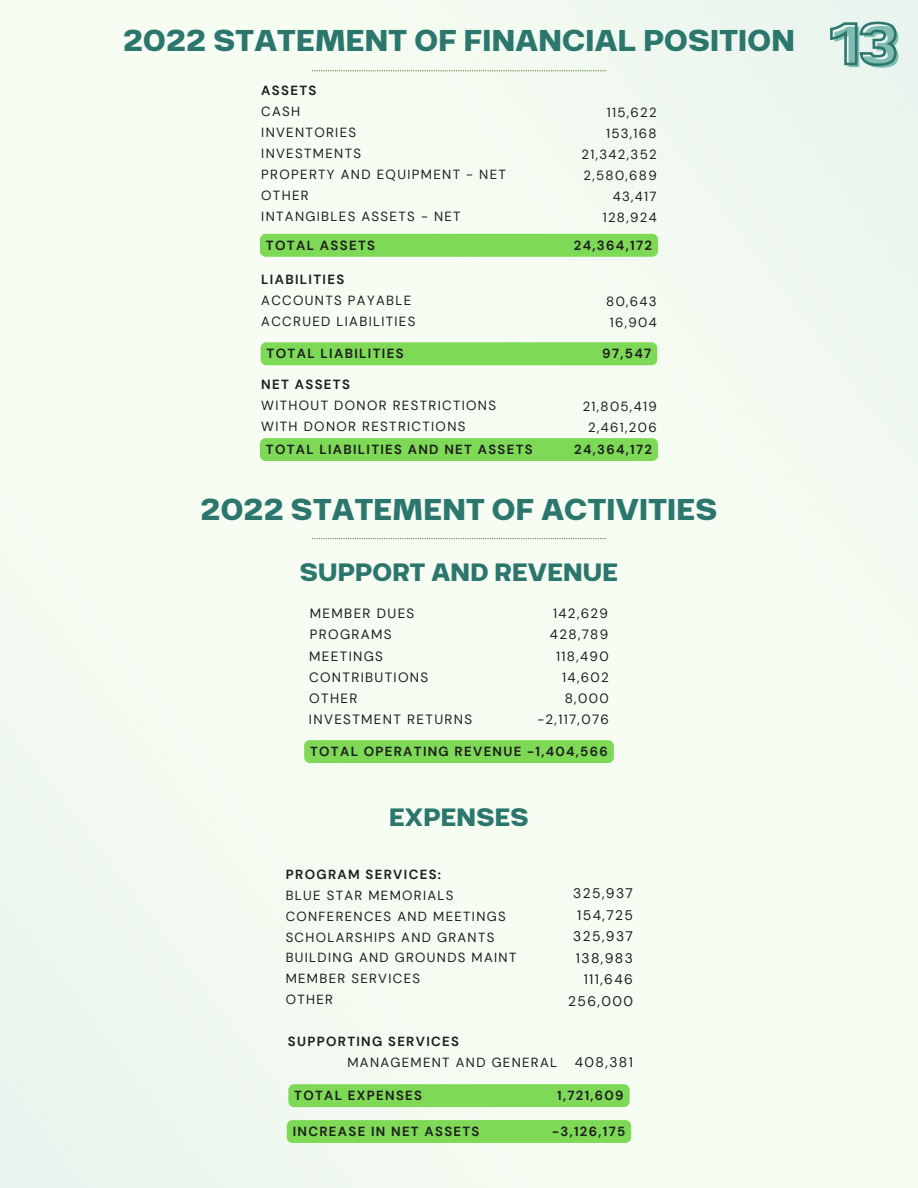
<style>
.page{position:relative;width:918px;height:1188px;background:#fff}
.page>*{position:absolute;margin:0;border:0;box-sizing:border-box;transform-origin:0 0}
.t1{font:700 69px "Breul Grotesk A";color:#7fbbb3}
.t2{font:700 36px "Breul Grotesk A";letter-spacing:.005em;color:#2b766d}
.t3{font:700 30px "Breul Grotesk A";letter-spacing:.005em;color:#2b766d}
.t4{font:13.95px/21.5px "DM Sans";letter-spacing:.1em;color:#1e1e1e;text-align:right}
.t5{font:13.5px "DM Sans";letter-spacing:.1em;color:#1e1e1e}
.t6{font:700 13.5px "DM Sans";color:#1e1e1e}
.t7{font:13.2px/21px "DM Sans";letter-spacing:.1em;color:#1e1e1e}
.t8{font:700 13.2px "DM Sans";letter-spacing:.1em;color:#1e1e1e}
.t9{font:700 13.2px "DM Sans";letter-spacing:-.245em;color:#1e1e1e}
.s1{font-size:13.2px}
</style>
<div class="page">
<div style="left:288px;top:1084px;width:342px;height:23px;background:#7ed957"></div>
<div style="left:287px;top:1120px;width:344px;height:23px;background:#7ed957"></div>
<div style="left:304px;top:740px;width:310px;height:23px;background:#7ed957"></div>
<svg style="left:312px;top:538px;width:294px;height:1px"></svg>
<svg style="left:312px;top:70px;width:294px;height:1px"></svg>
<svg style="left:829px;top:20px;width:69px;height:47px;background:#b5d2ca"></svg>
<div style="left:260px;top:438px;width:398px;height:23px;background:#7ed957"></div>
<div style="left:261px;top:342px;width:396px;height:23px;background:#7ed957;border-radius:6px"></div>
<div style="left:260px;top:234px;width:398px;height:23px;background:#7ed957;border-radius:6px"></div>
<h2 class="t2" style="left:123px;top:10px;width:673px">2022 STATEMENT OF FINANCIAL POSITION</h2>
<p class="t8" style="left:261px;top:82px;width:57px">ASSETS</p>
<p class="t7" style="left:261px;top:101px;width:246px">CASH<br>INVENTORIES<br>INVESTMENTS<br>PROPERTY AND EQUIPMENT - NET<br>OTHER<br>INTANGIBLES ASSETS - NET</p>
<p class="t8" style="left:261px;top:239px;width:111px">TOTAL ASSETS</p>
<p class="t8" style="left:261px;top:271px;width:84px">LIABILITIES</p>
<p class="t7" style="left:261px;top:290px;width:156px">ACCOUNTS PAYABLE<br>ACCRUED LIABILITIES</p>
<p class="t8" style="left:261px;top:344px;width:138px">TOTAL LIABILITIES</p>
<p class="t8" style="left:261px;top:376px;width:90px">NET ASSETS</p>
<p class="t7" style="left:261px;top:395px;width:236px">WITHOUT DONOR RESTRICTIONS<br>WITH DONOR RESTRICTIONS</p>
<p class="t8" style="left:261px;top:439px;width:270px">TOTAL LIABILITIES AND NET ASSETS</p>
<p class="t7" style="left:582px;top:102px;width:77px;text-align:right">115,622<br>153,168<br>21,342,352<br>2,580,689<br>43,417<br>128,924</p>
<p class="t8" style="left:579px;top:240px;width:80px">24,364,172</p>
<p class="t8" style="left:266px;top:237px;width:111px">TOTAL ASSETS</p>
<p class="t8" style="left:574px;top:237px;width:80px">24,364,172</p>
<p class="t7" style="left:606px;top:291px;width:52px">80,643<br>16,904</p>
<p class="t8" style="left:608px;top:345px;width:51px">97,547</p>
<p class="t8" style="left:267px;top:345px;width:138px">TOTAL LIABILITIES</p>
<p class="t8" style="left:602px;top:345px;width:51px">97,547</p>
<p class="t7" style="left:583px;top:396px;width:76px;text-align:center">21,805,419<br>2,461,206</p>
<p class="t8" style="left:266px;top:441px;width:268px">TOTAL LIABILITIES AND NET ASSETS</p>
<p class="t9" style="left:574px;top:440px;width:84px">2244, ,336644, 1, 17722</p>
<h2 class="t2" style="left:201px;top:479px;width:518px">2022 STATEMENT OF ACTIVITIES</h2>
<h3 class="t3" style="left:300px;top:547px;width:320px">SUPPORT AND REVENUE</h3>
<p class="t5" style="left:310px;top:605px;width:106px">MEMBER DUES</p>
<p class="t5" style="left:553px;top:605px;width:56px">142,629</p>
<p class="t5" style="left:310px;top:626px;width:83px">PROGRAMS</p>
<p class="t5" style="left:550px;top:626px;width:60px">428,789</p>
<p class="t5" style="left:309px;top:647px;width:75px">MEETINGS</p>
<p class="t5" style="left:556px;top:647px;width:54px">118,490</p>
<p class="t5" style="left:309px;top:668px;width:121px">CONTRIBUTIONS</p>
<p class="t5" style="left:562px;top:668px;width:48px">14,602</p>
<p class="t5" style="left:309px;top:690px;width:50px">OTHER</p>
<p class="t5" style="left:565px;top:690px;width:45px">8,000</p>
<p class="t5" style="left:309px;top:711px;width:165px">INVESTMENT RETURNS</p>
<p class="t5" style="left:537px;top:711px;width:73px">-2,117,076</p>
<p class="t6" style="left:307px;top:743px;width:305px">T<span class="s1">T</span>O<span class="s1">O</span>T<span class="s1">T</span>A<span class="s1">A</span>L<span class="s1">L</span> O<span class="s1">O</span>P<span class="s1">P</span>E<span class="s1">E</span>R<span class="s1">R</span>A<span class="s1">A</span>T I N G R <span class="s1">E V E N U E</span>E <span class="s1">-</span>-<span class="s1">1</span>1<span class="s1">,</span>,<span class="s1">4</span>4<span class="s1">0</span>0<span class="s1">4</span>4<span class="s1">,</span>,<span class="s1">5</span>5<span class="s1">6</span>6<span class="s1">6</span>6</p>
<h3 class="t3" style="left:389px;top:792px;width:141px">EXPENSES</h3>
<p class="t8" style="left:286px;top:866px;width:157px">PROGRAM SERVICES:</p>
<p class="t7" style="left:286px;top:885px;width:232px">BLUE STAR MEMORIALS<br>CONFERENCES AND MEETINGS<br>SCHOLARSHIPS AND GRANTS<br>BUILDING AND GROUNDS MAINT<br>MEMBER SERVICES<br>OTHER</p>
<p class="t8" style="left:288px;top:1033px;width:173px">SUPPORTING SERVICES</p>
<p class="t7" style="left:347px;top:1052px;width:211px">MANAGEMENT AND GENERAL</p>
<p class="t8" style="left:294px;top:1087px;width:129px">TOTAL EXPENSES</p>
<p class="t8" style="left:557px;top:1087px;width:68px">1,721,609</p>
<p class="t8" style="left:293px;top:1123px;width:188px">INCREASE IN NET ASSETS</p>
<p class="t8" style="left:552px;top:1123px;width:75px">-3,126,175</p>
<p class="t4" style="left:568px;top:883px;width:66px">325,937<br>154,725<br>325,937<br>138,983<br>111,646<br>256,000</p>
<p class="t4" style="left:575px;top:1051px;width:60px">408,381</p>
<h1 class="t1" style="left:834px;top:-11px;width:68px">13</h1>
</div>
